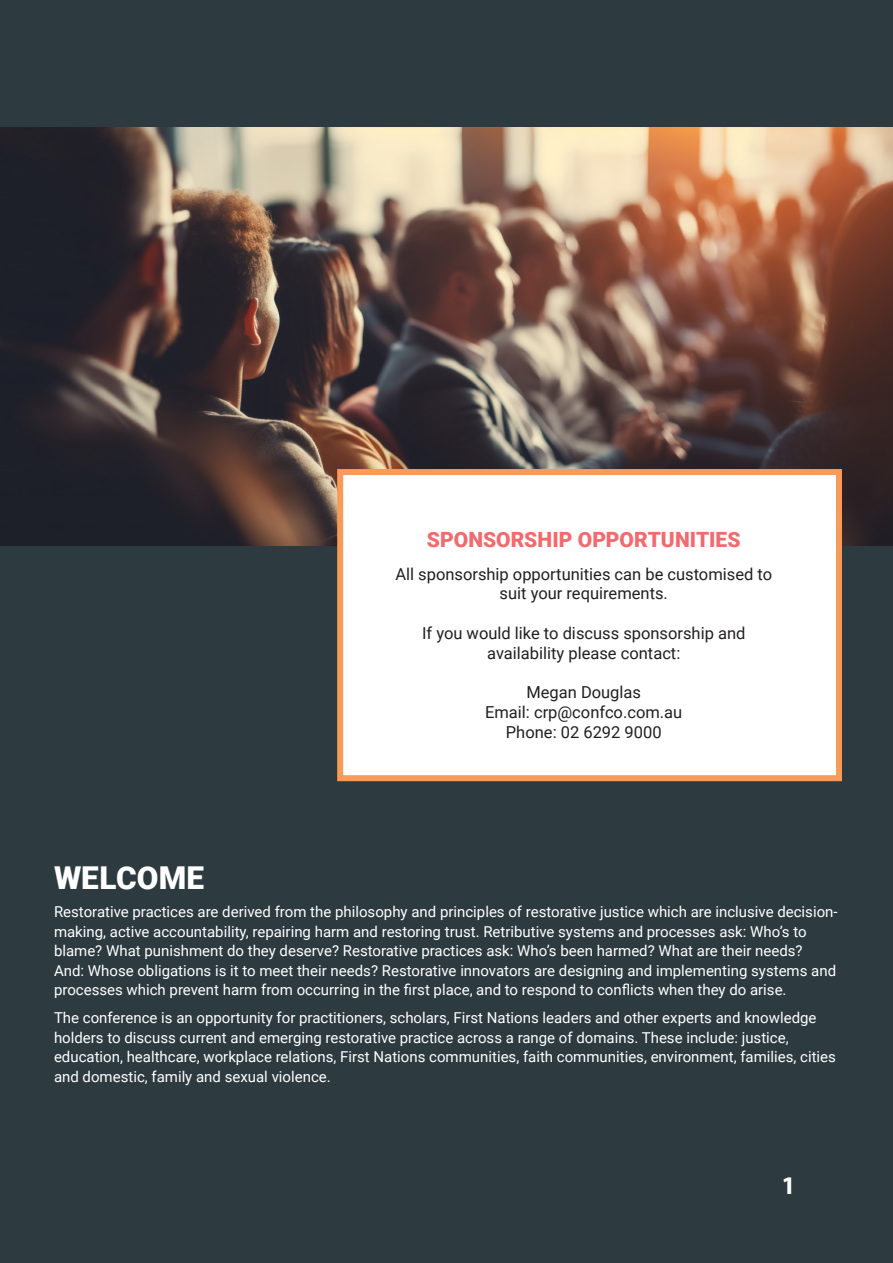
<style>
.page{position:relative;width:893px;height:1263px;background:#fff}
.page>*{position:absolute;margin:0;border:0;box-sizing:border-box;transform-origin:0 0}
.t1{font:900 31.5px "Roboto";color:#fff}
.t2{font:700 25.5px "Myriad Pro";color:#fff}
.t3{font:900 21px "Roboto";letter-spacing:.005em;color:#f16a6d}
.t4{font:16.5px/19.8px "Roboto";color:#231f20;text-align:center}
.t5{font:15px/19.5px "Roboto";color:#fff}
</style>
<div class="page">
<div style="left:1px;top:0;width:892px;height:1263px;background:#2d3a40"></div>
<img style="left:0;top:128px;width:893px;height:418px">
<div style="left:337px;top:469px;width:505px;height:312px;background:#fff;border:6px solid #f89a5a"></div>
<p class="t3" style="left:427px;top:524px;width:315px">SPONSORSHIP OPPORTUNITIES</p>
<p class="t4" style="left:395px;top:563px;width:378px">All sponsorship opportunities can be customised to suit your requirements.</p>
<p class="t4" style="left:422px;top:623px;width:325px">If you would like to discuss sponsorship and availability please contact:</p>
<p class="t4" style="left:526px;top:682px;width:116px">Megan Douglas</p>
<p class="t4" style="left:485px;top:702px;width:199px">Email: crp@confco.com.au</p>
<p class="t4" style="left:506px;top:722px;width:157px">Phone: 02 6292 9000</p>
<p class="t1" style="left:54px;top:856px;width:152px">WELCOME</p>
<p class="t5" style="left:54px;top:901px;width:785px">Restorative practices are derived from the philosophy and principles of restorative justice which are inclusive decision&shy;making, active accountability, repairing harm and restoring trust. Retributive systems and processes ask: Who’s to blame? What punishment do they deserve? Restorative practices ask: Who’s been harmed? What are their needs?<br>And: Whose obligations is it to meet their needs? Restorative innovators are designing and implementing systems and processes which prevent harm from occurring in the first place, and to respond to conflicts when they do arise.</p>
<p class="t5" style="left:54px;top:1007px;width:783px">The conference is an opportunity for practitioners, scholars, First Nations leaders and other experts and knowledge holders to discuss current and emerging restorative practice across a range of domains. These include: justice, education, healthcare, workplace relations, First Nations communities, faith communities, environment, families, cities and domestic, family and sexual violence.</p>
<p class="t2" style="left:782px;top:1169px;width:16px">1</p>
</div>
